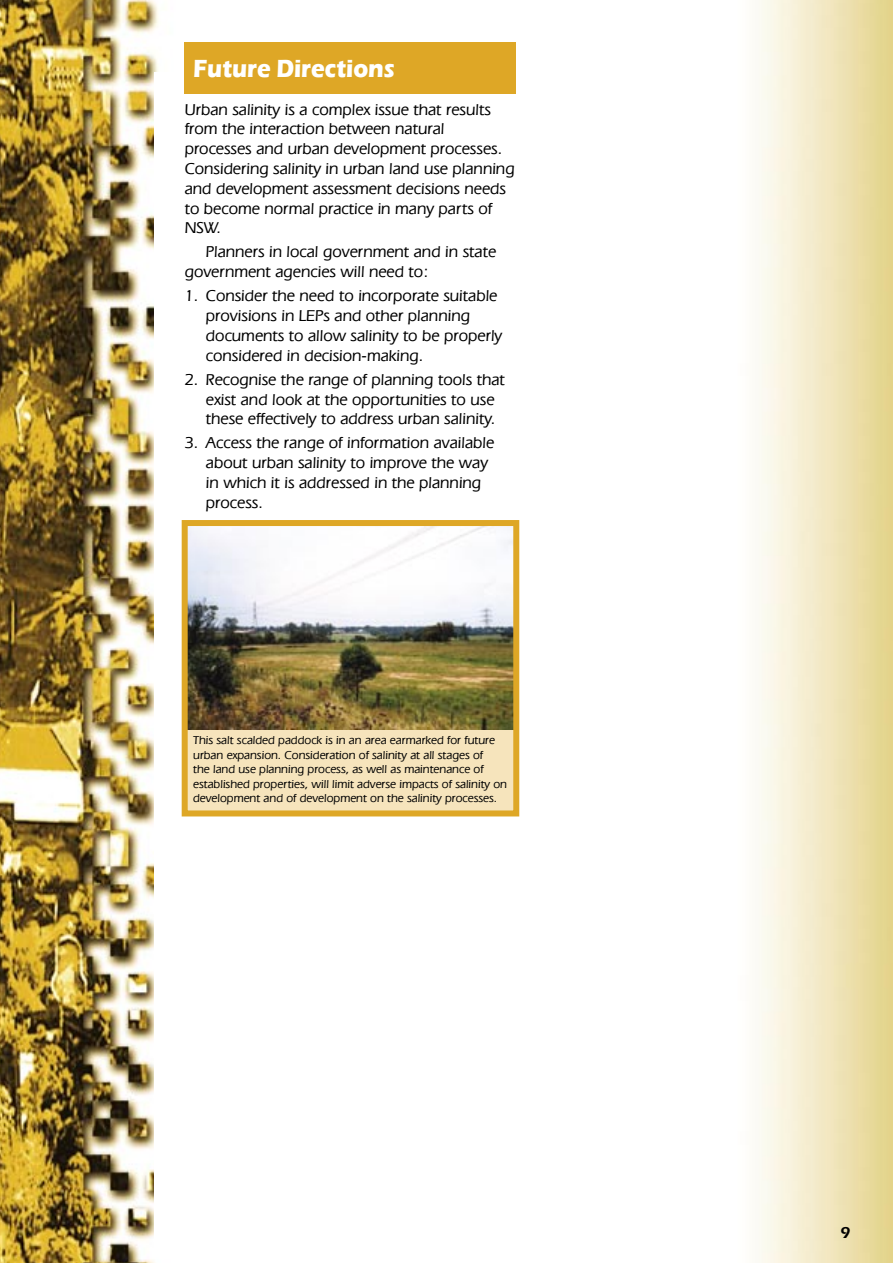
<style>
.page{position:relative;width:893px;height:1263px;background:#fff}
.page>*{position:absolute;margin:0;border:0;box-sizing:border-box;transform-origin:0 0}
.t1{font:700 25.5px "Eras ITC";color:#fff;scale:.9 1}
.t2{font:500 16.5px/19.8px "Eras IT Cby BT";color:#000}
.t3{font:600 16.5px "Eras ITC";color:#000}
.Body_Text_3{font:500 12px/14.4px "Eras IT Cby BT";color:#000}
</style>
<div class="page">
<img style="left:0;top:0;width:213px;height:1263px">
<img style="left:481px;top:0;width:412px;height:1263px">
<div style="left:154px;top:72px;width:35px;height:1181px;background:#fff"></div>
<div style="left:185px;top:43px;width:331px;height:51px;background:#dea726"></div>
<div style="left:185px;top:523px;width:331px;height:290px;background:#f6e4bc"></div>
<img style="left:189px;top:527px;width:323px;height:203px">
<div style="left:182px;top:520px;width:337px;height:296px;border:6px solid #dea726"></div>
<p class="t1" style="left:193px;top:54px;width:226px">Future Directions</p>
<p class="t2" style="left:185px;top:99px;width:331px">Urban salinity is a complex issue that results from the interaction between natural processes and urban development processes.<br>Considering salinity in urban land use planning and development assessment decisions needs to become normal practice in many parts of NSW.</p>
<p class="t2" style="left:185px;top:242px;width:313px;text-indent:21px">Planners in local government and in state government agencies will need to:</p>
<p class="t2" style="left:206px;top:286px;width:298px;text-indent:-21px">1. Consider the need to incorporate suitable provisions in LEPs and other planning documents to allow salinity to be properly considered in decision-making.</p>
<p class="t2" style="left:206px;top:369px;width:300px;text-indent:-21px">2. Recognise the range of planning tools that exist and look at the opportunities to use these effectively to address urban salinity.</p>
<p class="t2" style="left:206px;top:433px;width:290px;text-indent:-21px">3. Access the range of information available about urban salinity to improve the way in which it is addressed in the planning process.</p>
<p class="Body_Text_3" style="left:193px;top:733px;width:315px">This salt scalded paddock is in an area earmarked for future urban expansion. Consideration of salinity at all stages of<br>the land use planning process, as well as maintenance of established properties, will limit adverse impacts of salinity on development and of development on the salinity processes.</p>
<p class="t3" style="left:840px;top:1223px;width:12px">9</p>
</div>
